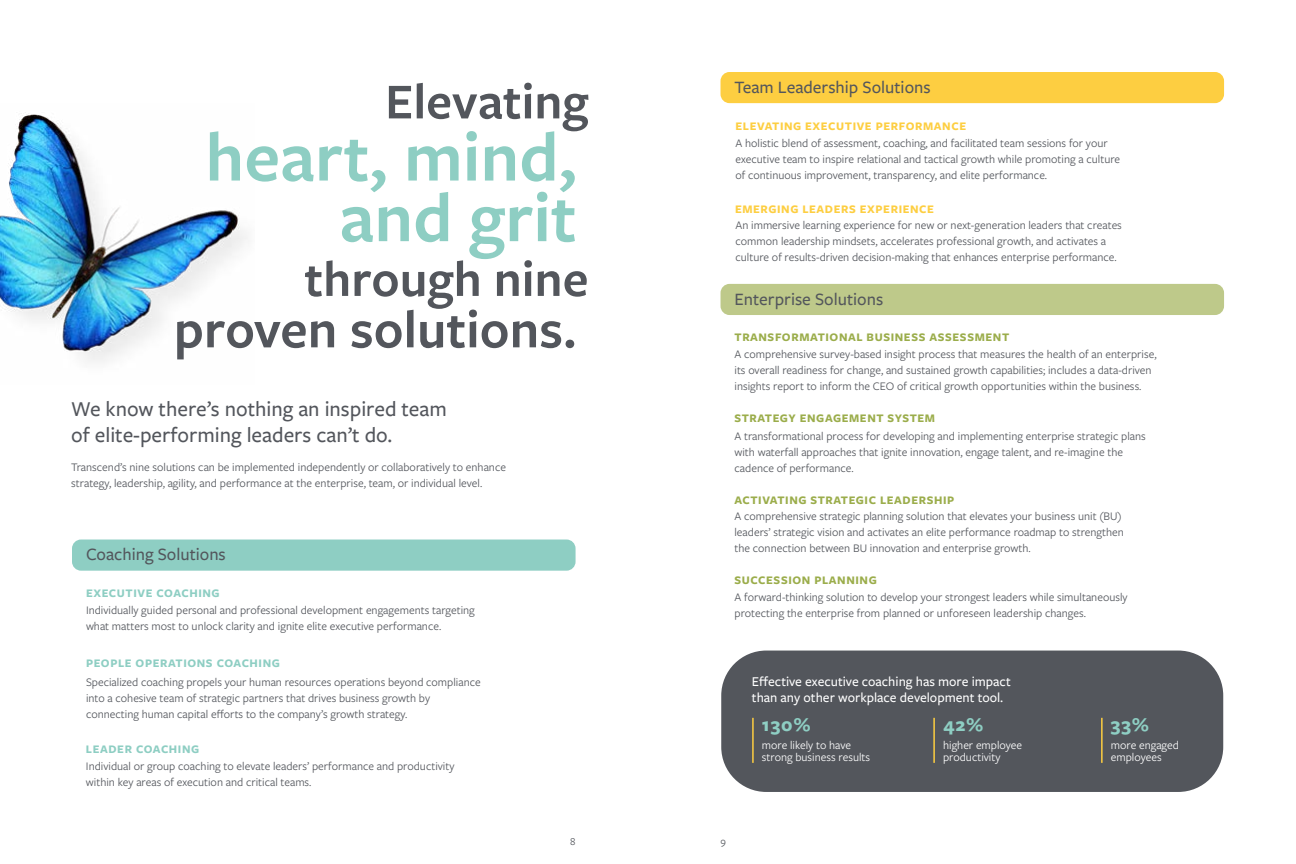
<style>
.page{position:relative;width:1296px;height:864px;background:#fff}
.page>*{position:absolute;margin:0;border:0;box-sizing:border-box;transform-origin:0 0}
.t1{font:600 72px/60.6px "Freight Sans Pro";color:#8ecec3;text-align:right}
.t2{font:600 55px "Freight Sans Pro";color:#53565c}
.t3{font:600 52px "Freight Sans Pro";color:#53565c}
.t4{font:500 22px/26px "Freight Sans Pro";color:#53565c}
.t5{font:700 20px "Freight Sans Pro";letter-spacing:.05em;color:#8ecec3}
.t6{font:500 18px "Freight Sans Pro";color:#53565c}
.t7{font:500 14px/16px "Freight Sans Pro";color:#fff}
.t8{font:12px/16px "Freight Sans Pro";color:#53565c}
.t9{font:700 12px "Freight Sans Pro";letter-spacing:.05em;color:#9bad4b}
.t10{font:12px/12px "Freight Sans Pro";color:#fff}
.t11{font:700 12px "Freight Sans Pro";letter-spacing:.05em;color:#8ecec3}
.t12{font:700 12px "Freight Sans Pro";letter-spacing:.05em;color:#fdce41}
.t13{font:11px "Freight Sans Pro";color:#53565c}
</style>
<div class="page">
<div style="left:721px;top:651px;width:502px;height:141px;background:#53565c;border-radius:45px"></div>
<div style="left:72px;top:540px;width:504px;height:31px;background:#8ecec3;border-radius:9px"></div>
<div style="left:721px;top:72px;width:503px;height:31px;background:#fdce41;border-radius:9px"></div>
<div style="left:721px;top:284px;width:503px;height:31px;background:#bec98a;border-radius:9px"></div>
<img style="left:0;top:112px;width:248px;height:250px">
<hr style="left:752px;top:718px;width:2px;height:45px;background:#fdce41">
<hr style="left:933px;top:718px;width:2px;height:45px;background:#fdce41">
<hr style="left:1101px;top:718px;width:2px;height:45px;background:#fdce41">
<h3 class="t3" style="left:385px;top:66px;width:205px">Elevating</h3>
<h1 class="t1" style="left:205px;top:124px;width:373px">heart, mind, and grit</h1>
<h3 class="t3" style="left:305px;top:244px;width:286px">through nine</h3>
<h2 class="t2" style="left:174px;top:292px;width:404px">proven solutions.</h2>
<h3 class="t4" style="left:71px;top:395px;width:377px">We know there’s nothing an inspired team of elite-performing leaders can’t do.</h3>
<p class="t8" style="left:71px;top:459px;width:436px">Transcend’s nine solutions can be implemented independently or collaboratively to enhance strategy, leadership, agility, and performance at the enterprise, team, or individual level.</p>
<h3 class="t6" style="left:86px;top:543px;width:141px">Coaching Solutions</h3>
<p class="t11" style="left:86px;top:585px;width:135px">EXECUTIVE COACHING</p>
<p class="t8" style="left:86px;top:602px;width:390px">Individually guided personal and professional development engagements targeting what matters most to unlock clarity and ignite elite executive performance.</p>
<p class="t11" style="left:86px;top:655px;width:195px">PEOPLE OPERATIONS COACHING</p>
<p class="t8" style="left:86px;top:673px;width:396px">Specialized coaching propels your human resources operations beyond compliance into a cohesive team of strategic partners that drives business growth by connecting human capital efforts to the company’s growth strategy.</p>
<p class="t11" style="left:86px;top:740px;width:115px">LEADER COACHING</p>
<p class="t8" style="left:86px;top:758px;width:370px">Individual or group coaching to elevate leaders’ performance and productivity within key areas of execution and critical teams.</p>
<h3 class="t6" style="left:735px;top:75px;width:198px">Team Leadership Solutions</h3>
<p class="t12" style="left:736px;top:117px;width:232px">ELEVATING EXECUTIVE PERFORMANCE</p>
<p class="t8" style="left:736px;top:134px;width:386px">A holistic blend of assessment, coaching, and facilitated team sessions for your executive team to inspire relational and tactical growth while promoting a culture of continuous improvement, transparency, and elite performance.</p>
<p class="t12" style="left:735px;top:200px;width:201px">EMERGING LEADERS EXPERIENCE</p>
<p class="t8" style="left:736px;top:216px;width:388px">An immersive learning experience for new or next-generation leaders that creates common leadership mindsets, accelerates professional growth, and activates a culture of results-driven decision-making that enhances enterprise performance.</p>
<h3 class="t6" style="left:735px;top:287px;width:150px">Enterprise Solutions</h3>
<p class="t9" style="left:735px;top:329px;width:276px">TRANSFORMATIONAL BUSINESS ASSESSMENT</p>
<p class="t8" style="left:735px;top:345px;width:424px">A comprehensive survey-based insight process that measures the health of an enterprise, its overall readiness for change, and sustained growth capabilities; includes a data-driven insights report to inform the CEO of critical growth opportunities within the business.</p>
<p class="t9" style="left:735px;top:410px;width:202px">STRATEGY ENGAGEMENT SYSTEM</p>
<p class="t8" style="left:735px;top:427px;width:413px">A transformational process for developing and implementing enterprise strategic plans with waterfall approaches that ignite innovation, engage talent, and re-imagine the cadence of performance.</p>
<p class="t9" style="left:735px;top:492px;width:221px">ACTIVATING STRATEGIC LEADERSHIP</p>
<p class="t8" style="left:735px;top:508px;width:391px">A comprehensive strategic planning solution that elevates your business unit (BU) leaders’ strategic vision and activates an elite performance roadmap to strengthen the connection between BU innovation and enterprise growth.</p>
<p class="t9" style="left:735px;top:572px;width:144px">SUCCESSION PLANNING</p>
<p class="t8" style="left:735px;top:588px;width:395px">A forward-thinking solution to develop your strongest leaders while simultaneously protecting the enterprise from planned or unforeseen leadership changes.</p>
<p class="t7" style="left:752px;top:673px;width:260px">Effective executive coaching has more impact than any other workplace development tool.</p>
<p class="t10" style="left:762px;top:739px;width:110px">more likely to have strong business results</p>
<h3 class="t5" style="left:762px;top:711px;width:50px">130%</h3>
<h3 class="t5" style="left:943px;top:711px;width:42px">42%</h3>
<p class="t10" style="left:943px;top:739px;width:81px">higher employee productivity</p>
<h3 class="t5" style="left:1111px;top:711px;width:39px">33%</h3>
<p class="t10" style="left:1111px;top:739px;width:70px">more engaged employees</p>
<p class="t13" style="left:570px;top:834px;width:7px">8</p>
<p class="t13" style="left:721px;top:834px;width:7px">9</p>
</div>
